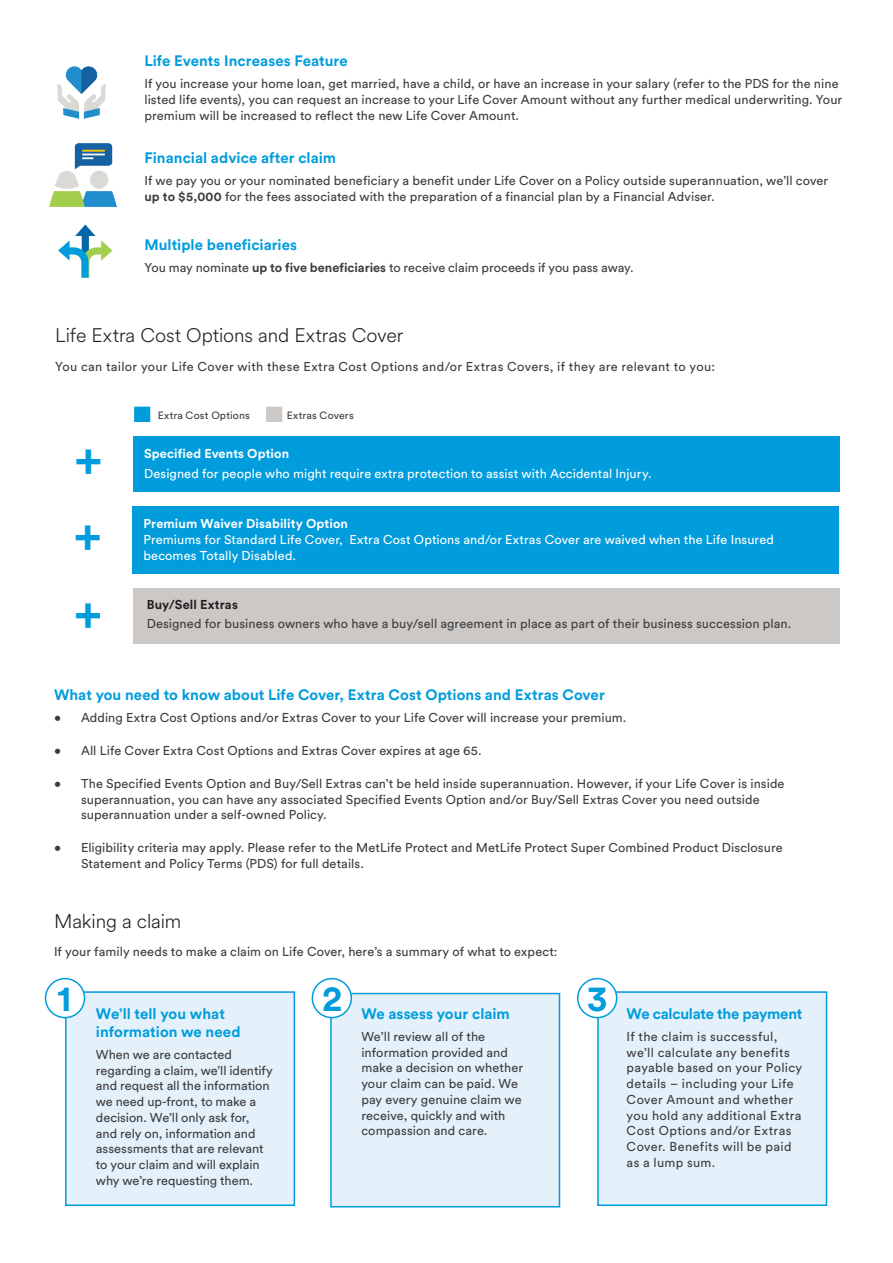
<style>
.page{position:relative;width:893px;height:1263px;background:#fff}
.page>*{position:absolute;margin:0;border:0;box-sizing:border-box;transform-origin:0 0}
.t1{font:700 48.75px "Circular Pro";color:#009cdc}
.t2{font:700 36px "Circular Pro";color:#009cdc}
.t3{font:300 19.5px "Met Life Circular";letter-spacing:-.005em;color:#231f20}
.t4{font:700 15px/18px "Circular Pro";color:#009cdc}
.t5{font:700 15px "Circular Pro";letter-spacing:-.02em;color:#009cdc}
.t6{font:12.75px/15.8px "Circular Pro";letter-spacing:.005em;color:#3e3e3f}
.t7{font:12.75px/15.8px "Circular Pro";letter-spacing:.025em;color:#3e3e3f}
.t8{font:12.75px "Circular Pro";letter-spacing:.005em;color:#fff}
.t9{font:700 12.75px "Circular Pro";letter-spacing:.01em;color:#fff}
.t10{font:700 12.75px "Circular Pro";letter-spacing:.01em;color:#231f20}
.t11{font:10.5px "Circular Pro";letter-spacing:.02em;color:#3e3e3f}
.s1{font-weight:700}
</style>
<div class="page">
<div style="left:133px;top:437px;width:706px;height:55px;background:#009cdc"></div>
<div style="left:133px;top:588px;width:706px;height:55px;background:#cbc8c6"></div>
<svg style="left:58px;top:224px;width:55px;height:54px"></svg>
<img style="left:57px;top:66px;width:49px;height:52px">
<img style="left:50px;top:143px;width:67px;height:64px">
<div style="left:133px;top:507px;width:706px;height:67px;background:#009cdc"></div>
<div style="left:65px;top:991px;width:230px;height:215px;background:#e4f1fa;border:2px solid #009cdc"></div>
<div style="left:330px;top:993px;width:230px;height:214px;background:#e4f1fa;border:2px solid #009cdc"></div>
<div style="left:597px;top:991px;width:230px;height:215px;background:#e4f1fa;border:2px solid #009cdc"></div>
<div style="left:312px;top:979px;width:39px;height:38px;background:#fff;border-radius:50%"></div>
<div style="left:312px;top:978px;width:40px;height:40px;border:2px solid #009cdc;border-radius:50%"></div>
<div style="left:578px;top:979px;width:39px;height:38px;background:#fff;border-radius:50%"></div>
<div style="left:577px;top:978px;width:40px;height:40px;border:2px solid #009cdc;border-radius:50%"></div>
<div style="left:46px;top:979px;width:39px;height:38px;background:#fff;border-radius:50%"></div>
<div style="left:45px;top:978px;width:40px;height:40px;border:2px solid #009cdc;border-radius:50%"></div>
<div style="left:134px;top:407px;width:16px;height:15px;background:#009cdc"></div>
<div style="left:266px;top:407px;width:16px;height:15px;background:#cbc8c6"></div>
<p class="t4" style="left:144px;top:51px;width:205px">Life Events Increases Feature</p>
<p class="t6" style="left:144px;top:75px;width:699px">If you increase your home loan, get married, have a child, or have an increase in your salary (refer to the PDS for the nine listed life events), you can request an increase to your Life Cover Amount without any further medical underwriting. Your premium will be increased to reflect the new Life Cover Amount.</p>
<p class="t4" style="left:144px;top:148px;width:193px">Financial advice after claim</p>
<p class="t6" style="left:144px;top:172px;width:685px">If we pay you or your nominated beneficiary a benefit under Life Cover on a Policy outside superannuation, we’ll cover <span class="s1">up to $5,000</span> for the fees associated with the preparation of a financial plan by a Financial Adviser.</p>
<p class="t4" style="left:144px;top:235px;width:154px">Multiple beneficiaries</p>
<p class="t6" style="left:144px;top:259px;width:491px">You may nominate <span class="s1">up to five beneficiaries</span> to receive claim proceeds if you pass away.</p>
<h3 class="t3" style="left:55px;top:322px;width:350px">Life Extra Cost Options and Extras Cover</h3>
<p class="t7" style="left:55px;top:358px;width:661px">You can tailor your Life Cover with these Extra Cost Options and/or Extras Covers, if they are relevant to you:</p>
<h1 class="t1" style="left:74px;top:425px;width:30px">+</h1>
<h1 class="t1" style="left:73px;top:501px;width:30px">+</h1>
<h1 class="t1" style="left:74px;top:579px;width:30px">+</h1>
<p class="t11" style="left:158px;top:409px;width:94px">Extra Cost Options</p>
<p class="t11" style="left:287px;top:409px;width:69px">Extras Covers</p>
<p class="t9" style="left:144px;top:445px;width:147px">Specified Events Option</p>
<p class="t8" style="left:144px;top:465px;width:509px">Designed for people who might require extra protection to assist with Accidental Injury.</p>
<p class="t9" style="left:143px;top:515px;width:206px">Premium Waiver Disability Option</p>
<p class="t8" style="left:143px;top:531px;width:632px">Premiums for Standard Life Cover, Extra Cost Options and/or Extras Cover are waived when the Life Insured</p>
<p class="t8" style="left:143px;top:547px;width:154px">becomes Totally Disabled.</p>
<p class="t10" style="left:147px;top:595px;width:93px">Buy/Sell Extras</p>
<p class="t6" style="left:147px;top:615px;width:646px">Designed for business owners who have a buy/sell agreement in place as part of their business succession plan.</p>
<p class="t4" style="left:54px;top:685px;width:552px">What you need to know about Life Cover, Extra Cost Options and Extras Cover</p>
<p class="t6" style="left:54px;top:709px;width:574px">• Adding Extra Cost Options and/or Extras Cover to your Life Cover will increase your premium.</p>
<p class="t6" style="left:54px;top:742px;width:429px">• All Life Cover Extra Cost Options and Extras Cover expires at age 65.</p>
<p class="t6" style="left:81px;top:775px;width:705px;text-indent:-27px">• The Specified Events Option and Buy/Sell Extras can’t be held inside superannuation. However, if your Life Cover is inside superannuation, you can have any associated Specified Events Option and/or Buy/Sell Extras Cover you need outside superannuation under a self-owned Policy.</p>
<p class="t6" style="left:81px;top:839px;width:703px;text-indent:-27px">• Eligibility criteria may apply. Please refer to the MetLife Protect and MetLife Protect Super Combined Product Disclosure<br>Statement and Policy Terms (PDS) for full details.</p>
<h3 class="t3" style="left:54px;top:908px;width:129px">Making a claim</h3>
<p class="t6" style="left:54px;top:943px;width:505px">If your family needs to make a claim on Life Cover, here’s a summary of what to expect:</p>
<h2 class="t2" style="left:57px;top:974px;width:16px">1</h2>
<h2 class="t2" style="left:322px;top:974px;width:21px">2</h2>
<h2 class="t2" style="left:587px;top:974px;width:21px">3</h2>
<p class="t4" style="left:361px;top:1004px;width:150px">We assess your claim</p>
<p class="t6" style="left:361px;top:1028px;width:163px">We’ll review all of the information provided and make a decision on whether your claim can be paid. We pay every genuine claim we receive, quickly and with compassion and care.</p>
<p class="t4" style="left:96px;top:1004px;width:146px">We’ll tell you what information we need</p>
<p class="t6" style="left:96px;top:1046px;width:178px">When we are contacted regarding a claim, we’ll identify and request all the information we need up-front, to make a decision. We’ll only ask for, and rely on, information and assessments that are relevant to your claim and will explain why we’re requesting them.</p>
<p class="t5" style="left:627px;top:1003px;width:177px">We calculate the payment</p>
<p class="t7" style="left:627px;top:1028px;width:177px">If the claim is successful, we’ll calculate any benefits payable based on your Policy details – including your Life<br>Cover Amount and whether you hold any additional Extra<br>Cost Options and/or Extras<br>Cover. Benefits will be paid as a lump sum.</p>
</div>
